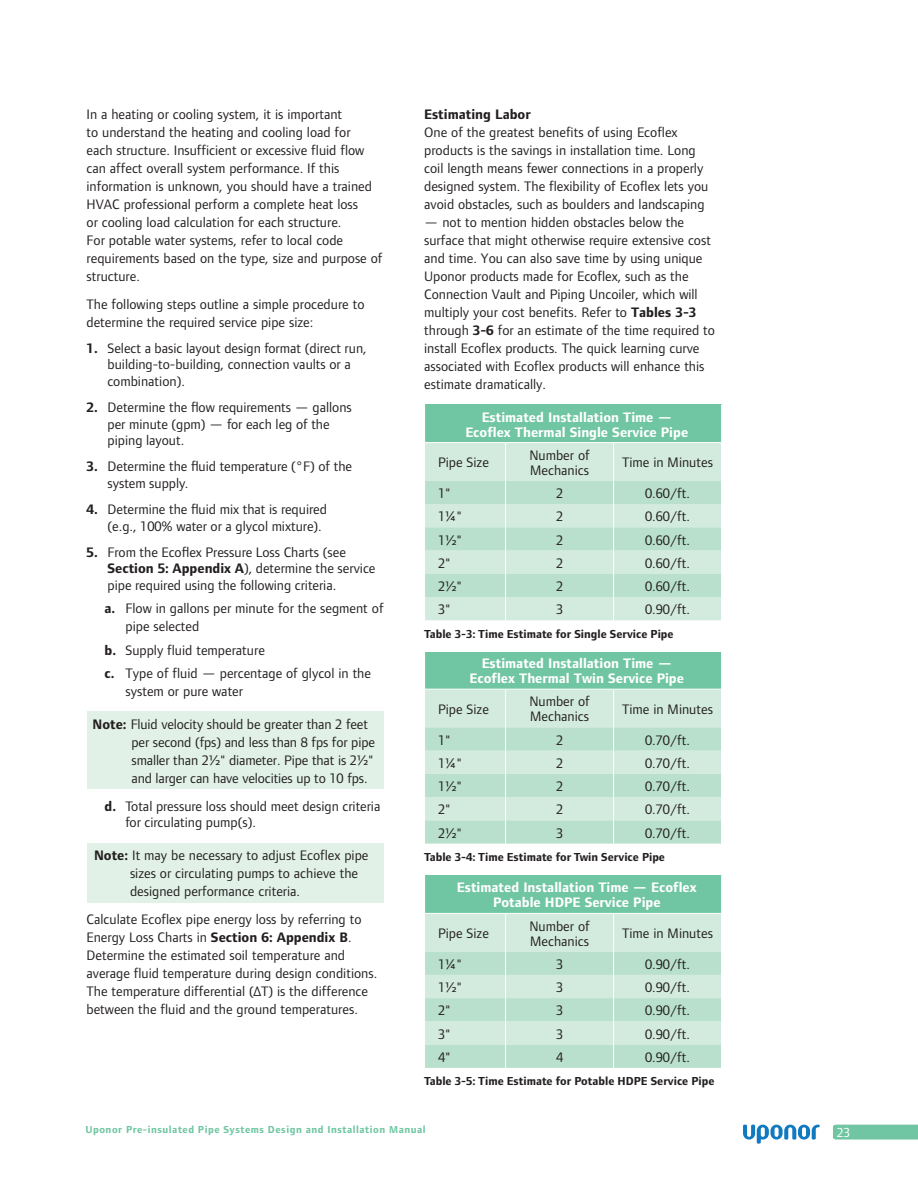
<style>
.page{position:relative;width:918px;height:1188px;background:#fff}
.page>*{position:absolute;margin:0;border:0;box-sizing:border-box;transform-origin:0 0}
.Body{font:14.25px/18px "Foundry Form Sans";color:#231f20}
.Bullets{font:14.25px/16.5px "Foundry Form Sans";color:#231f20}
.Body-2{font:700 14.25px/15px "Foundry Form Sans";color:#fff;text-align:center}
.t1{font:13.5px "Foundry Form Sans";color:#fff}
.t2{font:700 12px "Foundry Form Sans";color:#231f20}
.t3{font:700 10.5px "Foundry Form Sans";letter-spacing:.05em;color:#70c6a2}
.s1{font-weight:700}
</style>
<div class="page">
<svg style="left:743px;top:1125px;width:77px;height:19px"></svg>
<svg style="left:833px;top:1125px;width:85px;height:15px"></svg>
<div style="left:87px;top:712px;width:297px;height:77px;background:#e1f1e8"></div>
<div style="left:87px;top:843px;width:297px;height:59px;background:#e1f1e8"></div>
<div style="left:425px;top:405px;width:297px;height:38px;background:#70c6a2"></div>
<div style="left:425px;top:443px;width:296px;height:38px;background:#d3ebde"></div>
<hr style="left:721px;top:405px;width:1px;height:38px;background:#fff">
<hr style="left:505px;top:443px;width:1px;height:38px;background:#fff">
<hr style="left:613px;top:443px;width:1px;height:38px;background:#fff">
<hr style="left:425px;top:442px;width:81px;height:1px;background:#fff">
<hr style="left:506px;top:442px;width:108px;height:1px;background:#fff">
<hr style="left:614px;top:442px;width:107px;height:1px;background:#fff">
<svg style="left:425px;top:481px;width:296px;height:139px;background:#c6e5d5"></svg>
<div style="left:425px;top:652px;width:297px;height:37px;background:#70c6a2"></div>
<hr style="left:721px;top:652px;width:1px;height:37px;background:#fff">
<svg style="left:425px;top:689px;width:297px;height:155px;background:#c9e7d7"></svg>
<hr style="left:425px;top:689px;width:81px;height:1px;background:#fff">
<hr style="left:506px;top:689px;width:108px;height:1px;background:#fff">
<hr style="left:614px;top:689px;width:107px;height:1px;background:#fff">
<div style="left:425px;top:875px;width:297px;height:38px;background:#70c6a2"></div>
<hr style="left:721px;top:875px;width:1px;height:38px;background:#fff">
<svg style="left:425px;top:913px;width:297px;height:155px;background:#c7e6d6"></svg>
<p class="Body" style="left:87px;top:105px;width:298px">In a heating or cooling system, it is important<br>to understand the heating and cooling load for<br>each structure. Insufficient or excessive fluid flow can affect overall system performance. If this information is unknown, you should have a trained HVAC professional perform a complete heat loss<br>or cooling load calculation for each structure.<br>For potable water systems, refer to local code requirements based on the type, size and purpose of structure.</p>
<p class="Body" style="left:87px;top:295px;width:280px">The following steps outline a simple procedure to determine the required service pipe size:</p>
<p class="Bullets" style="left:108px;top:340px;width:261px;text-indent:-21px"><span class="s1">1.</span> Select a basic layout design format (direct run, building-to-building, connection vaults or a combination).</p>
<p class="Bullets" style="left:108px;top:399px;width:246px;text-indent:-21px"><span class="s1">2.</span> Determine the flow requirements — gallons per minute (gpm) — for each leg of the piping layout.</p>
<p class="Bullets" style="left:108px;top:458px;width:246px;text-indent:-21px"><span class="s1">3.</span> Determine the fluid temperature (°F) of the system supply.</p>
<p class="Bullets" style="left:108px;top:501px;width:221px;text-indent:-21px"><span class="s1">4.</span> Determine the fluid mix that is required (e.g., 100% water or a glycol mixture).</p>
<p class="Bullets" style="left:108px;top:544px;width:269px;text-indent:-21px"><span class="s1">5.</span> From the Ecoflex Pressure Loss Charts (see<br><span class="s1">Section 5: Appendix A</span>), determine the service pipe required using the following criteria.</p>
<p class="Body" style="left:126px;top:599px;width:260px;text-indent:-21px"><span class="s1">a.</span> Flow in gallons per minute for the segment of pipe selected</p>
<p class="Body" style="left:105px;top:641px;width:162px"><span class="s1">b.</span> Supply fluid temperature</p>
<p class="Body" style="left:126px;top:664px;width:247px;text-indent:-21px"><span class="s1">c.</span> Type of fluid — percentage of glycol in the system or pure water</p>
<p class="Body" style="left:132px;top:715px;width:245px;text-indent:-39px"><span class="s1">Note:</span> Fluid velocity should be greater than 2 feet per second (fps) and less than 8 fps for pipe smaller than 2½" diameter. Pipe that is 2½" and larger can have velocities up to 10 fps.</p>
<p class="Bullets" style="left:126px;top:798px;width:256px;text-indent:-21px"><span class="s1">d.</span> Total pressure loss should meet design criteria for circulating pump(s).</p>
<p class="Body" style="left:130px;top:846px;width:240px;text-indent:-36px"><span class="s1">Note:</span> It may be necessary to adjust Ecoflex pipe sizes or circulating pumps to achieve the designed performance criteria.</p>
<p class="Body" style="left:87px;top:910px;width:292px">Calculate Ecoflex pipe energy loss by referring to Energy Loss Charts in <span class="s1">Section 6: Appendix B</span>.<br>Determine the estimated soil temperature and average fluid temperature during design conditions.<br>The temperature differential (∆T) is the difference between the fluid and the ground temperatures.</p>
<p class="Body" style="left:424px;top:105px;width:286px"><span class="s1">Estimating Labor<br></span>One of the greatest benefits of using Ecoflex products is the savings in installation time. Long coil length means fewer connections in a properly designed system. The flexibility of Ecoflex lets you avoid obstacles, such as boulders and landscaping</p>
<p class="Body" style="left:424px;top:213px;width:292px">— not to mention hidden obstacles below the surface that might otherwise require extensive cost and time. You can also save time by using unique Uponor products made for Ecoflex, such as the Connection Vault and Piping Uncoiler, which will multiply your cost benefits. Refer to <span class="s1">Tables 3-3 </span>through <span class="s1">3-6</span> for an estimate of the time required to install Ecoflex products. The quick learning curve associated with Ecoflex products will enhance this estimate dramatically.</p>
<p class="Body-2" style="left:465px;top:409px;width:224px">Estimated Installation Time —<br>Ecoflex Thermal Single Service Pipe</p>
<p class="Body" style="left:438px;top:453px;width:52px">Pipe Size</p>
<p class="Body" style="left:529px;top:447px;width:62px;line-height:15px">Number of<br>Mechanics</p>
<p class="Body" style="left:622px;top:453px;width:92px">Time in Minutes</p>
<p class="Body" style="left:438px;top:484px;width:14px">1"</p>
<p class="Body" style="left:556px;top:484px;width:9px">2</p>
<p class="Body" style="left:645px;top:484px;width:46px">0.60/ft.</p>
<p class="Body" style="left:438px;top:507px;width:25px">1¼"</p>
<p class="Body" style="left:556px;top:507px;width:9px">2</p>
<p class="Body" style="left:645px;top:507px;width:46px">0.60/ft.</p>
<p class="Body" style="left:438px;top:531px;width:25px">1½"</p>
<p class="Body" style="left:556px;top:531px;width:9px">2</p>
<p class="Body" style="left:645px;top:531px;width:46px">0.60/ft.</p>
<p class="Body" style="left:438px;top:554px;width:14px">2"</p>
<p class="Body" style="left:556px;top:554px;width:9px">2</p>
<p class="Body" style="left:645px;top:554px;width:46px">0.60/ft.</p>
<p class="Body" style="left:438px;top:577px;width:25px">2½"</p>
<p class="Body" style="left:556px;top:577px;width:9px">2</p>
<p class="Body" style="left:645px;top:577px;width:46px">0.60/ft.</p>
<p class="Body" style="left:438px;top:600px;width:14px">3"</p>
<p class="Body" style="left:556px;top:600px;width:9px">3</p>
<p class="Body" style="left:645px;top:600px;width:46px">0.90/ft.</p>
<p class="t2" style="left:424px;top:627px;width:251px">Table 3-3: Time Estimate for Single Service Pipe</p>
<p class="Body-2" style="left:470px;top:656px;width:216px">Estimated Installation Time —<br>Ecoflex Thermal Twin Service Pipe</p>
<p class="Body" style="left:438px;top:700px;width:52px">Pipe Size</p>
<p class="Body" style="left:529px;top:694px;width:62px;line-height:15px">Number of<br>Mechanics</p>
<p class="Body" style="left:622px;top:700px;width:92px">Time in Minutes</p>
<p class="Body" style="left:438px;top:731px;width:14px">1"</p>
<p class="Body" style="left:556px;top:731px;width:9px">2</p>
<p class="Body" style="left:645px;top:731px;width:46px">0.70/ft.</p>
<p class="Body" style="left:438px;top:754px;width:25px">1¼"</p>
<p class="Body" style="left:556px;top:754px;width:9px">2</p>
<p class="Body" style="left:645px;top:754px;width:46px">0.70/ft.</p>
<p class="Body" style="left:438px;top:777px;width:25px">1½"</p>
<p class="Body" style="left:556px;top:777px;width:9px">2</p>
<p class="Body" style="left:645px;top:777px;width:46px">0.70/ft.</p>
<p class="Body" style="left:438px;top:800px;width:14px">2"</p>
<p class="Body" style="left:556px;top:800px;width:9px">2</p>
<p class="Body" style="left:645px;top:800px;width:46px">0.70/ft.</p>
<p class="Body" style="left:438px;top:824px;width:25px">2½"</p>
<p class="Body" style="left:556px;top:824px;width:9px">3</p>
<p class="Body" style="left:645px;top:824px;width:46px">0.70/ft.</p>
<p class="t2" style="left:424px;top:850px;width:242px">Table 3-4: Time Estimate for Twin Service Pipe</p>
<p class="Body-2" style="left:457px;top:880px;width:241px">Estimated Installation Time — Ecoflex<br>Potable HDPE Service Pipe</p>
<p class="Body" style="left:438px;top:924px;width:52px">Pipe Size</p>
<p class="Body" style="left:529px;top:918px;width:62px;line-height:15px">Number of<br>Mechanics</p>
<p class="Body" style="left:622px;top:924px;width:92px">Time in Minutes</p>
<p class="Body" style="left:438px;top:955px;width:25px">1¼"</p>
<p class="Body" style="left:556px;top:955px;width:9px">3</p>
<p class="Body" style="left:645px;top:955px;width:46px">0.90/ft.</p>
<p class="Body" style="left:438px;top:978px;width:25px">1½"</p>
<p class="Body" style="left:556px;top:978px;width:9px">3</p>
<p class="Body" style="left:645px;top:978px;width:46px">0.90/ft.</p>
<p class="Body" style="left:438px;top:1001px;width:14px">2"</p>
<p class="Body" style="left:556px;top:1001px;width:9px">3</p>
<p class="Body" style="left:645px;top:1001px;width:46px">0.90/ft.</p>
<p class="Body" style="left:438px;top:1025px;width:14px">3"</p>
<p class="Body" style="left:556px;top:1025px;width:9px">3</p>
<p class="Body" style="left:645px;top:1025px;width:46px">0.90/ft.</p>
<p class="Body" style="left:438px;top:1048px;width:14px">4"</p>
<p class="Body" style="left:556px;top:1048px;width:9px">4</p>
<p class="Body" style="left:645px;top:1048px;width:46px">0.90/ft.</p>
<p class="t2" style="left:424px;top:1074px;width:292px">Table 3-5: Time Estimate for Potable HDPE Service Pipe</p>
<p class="t3" style="left:85px;top:1123px;width:342px">Uponor Pre-insulated Pipe Systems Design and Installation Manual</p>
<p class="t1" style="left:837px;top:1125px;width:15px">23</p>
</div>
